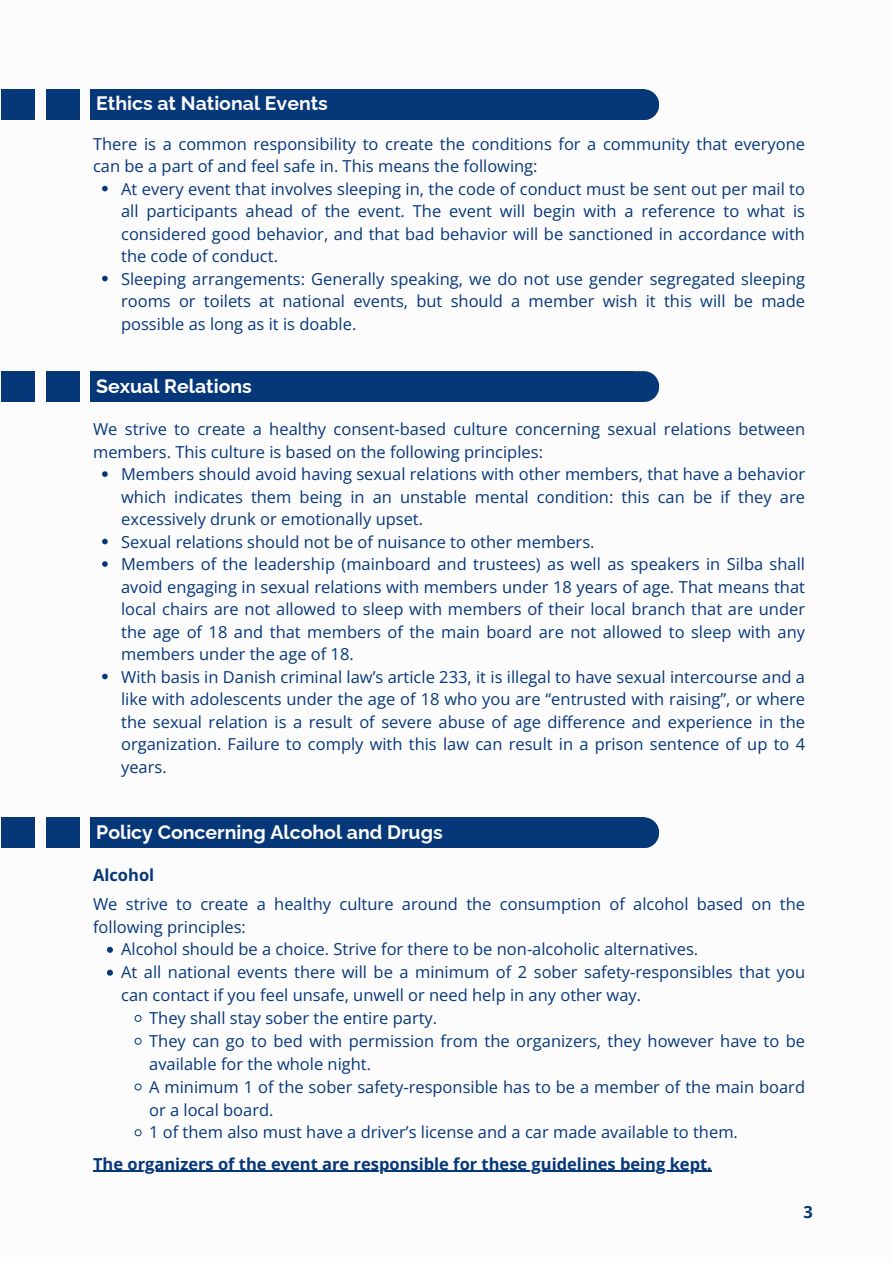
<style>
.page{position:relative;width:893px;height:1264px;background:#fff}
.page>*{position:absolute;margin:0;border:0;box-sizing:border-box;transform-origin:0 0}
.t1{font:700 19.5px "Raleway";color:#fff}
.t2{font:700 19.5px "Raleway";color:#fdfcfd}
.t3{font:16.5px/22.5px "Open Sans";color:#053779}
.t4{font:700 16.5px "Open Sans";color:#053779}
</style>
<div class="page">
<div style="left:1px;top:89px;width:34px;height:31px;background:#053779"></div>
<div style="left:46px;top:89px;width:33px;height:31px;background:#053779"></div>
<svg style="left:644px;top:89px;width:15px;height:31px"></svg>
<div style="left:90px;top:89px;width:554px;height:31px;background:#053779"></div>
<div style="left:1px;top:371px;width:34px;height:31px;background:#053779"></div>
<div style="left:46px;top:371px;width:33px;height:31px;background:#053779"></div>
<svg style="left:634px;top:371px;width:25px;height:31px"></svg>
<div style="left:90px;top:371px;width:544px;height:31px;background:#053779"></div>
<svg style="left:102px;top:186px;width:6px;height:5px"></svg>
<svg style="left:102px;top:276px;width:6px;height:5px"></svg>
<svg style="left:102px;top:471px;width:6px;height:6px"></svg>
<svg style="left:102px;top:538px;width:6px;height:6px"></svg>
<svg style="left:102px;top:561px;width:6px;height:6px"></svg>
<svg style="left:102px;top:673px;width:6px;height:6px"></svg>
<div style="left:1px;top:817px;width:34px;height:31px;background:#053779"></div>
<div style="left:46px;top:817px;width:33px;height:31px;background:#053779"></div>
<svg style="left:644px;top:817px;width:15px;height:31px"></svg>
<div style="left:90px;top:817px;width:554px;height:31px;background:#053779"></div>
<svg style="left:107px;top:946px;width:6px;height:6px"></svg>
<svg style="left:107px;top:969px;width:6px;height:6px"></svg>
<svg style="left:135px;top:1015px;width:6px;height:6px"></svg>
<svg style="left:135px;top:1037px;width:6px;height:7px"></svg>
<svg style="left:135px;top:1083px;width:6px;height:7px"></svg>
<svg style="left:135px;top:1129px;width:6px;height:7px"></svg>
<hr style="left:93px;top:1170px;width:619px;height:2px;background:#053779">
<p class="t2" style="left:96px;top:92px;width:233px">Ethics at National Events</p>
<p class="t3" style="left:93px;top:132px;width:713px">There is a common responsibility to create the conditions for a community that everyone can be a part of and feel safe in. This means the following:</p>
<p class="t3" style="left:121px;top:177px;width:685px;text-align:justify">At every event that involves sleeping in, the code of conduct must be sent out per mail to all participants ahead of the event. The event will begin with a reference to what is considered good behavior, and that bad behavior will be sanctioned in accordance with the code of conduct.</p>
<p class="t3" style="left:121px;top:267px;width:685px;text-align:justify">Sleeping arrangements: Generally speaking, we do not use gender segregated sleeping rooms or toilets at national events, but should a member wish it this will be made possible as long as it is doable.</p>
<p class="t1" style="left:96px;top:375px;width:157px">Sexual Relations</p>
<p class="t3" style="left:93px;top:417px;width:713px">We strive to create a healthy consent-based culture concerning sexual relations between members. This culture is based on the following principles:</p>
<p class="t3" style="left:121px;top:462px;width:685px;text-align:justify">Members should avoid having sexual relations with other members, that have a behavior which indicates them being in an unstable mental condition: this can be if they are excessively drunk or emotionally upset.</p>
<p class="t3" style="left:121px;top:530px;width:475px">Sexual relations should not be of nuisance to other members.</p>
<p class="t3" style="left:121px;top:552px;width:685px;text-align:justify">Members of the leadership (mainboard and trustees) as well as speakers in Silba shall avoid engaging in sexual relations with members under 18 years of age. That means that local chairs are not allowed to sleep with members of their local branch that are under the age of 18 and that members of the main board are not allowed to sleep with any members under the age of 18.</p>
<p class="t3" style="left:121px;top:665px;width:685px;text-align:justify">With basis in Danish criminal law’s article 233, it is illegal to have sexual intercourse and a like with adolescents under the age of 18 who you are “entrusted with raising”, or where the sexual relation is a result of severe abuse of age difference and experience in the organization. Failure to comply with this law can result in a prison sentence of up to 4 years.</p>
<p class="t1" style="left:96px;top:821px;width:348px">Policy Concerning Alcohol and Drugs</p>
<p class="t4" style="left:93px;top:863px;width:63px">Alcohol</p>
<p class="t3" style="left:93px;top:891px;width:713px">We strive to create a healthy culture around the consumption of alcohol based on the following principles:</p>
<p class="t3" style="left:121px;top:937px;width:578px">Alcohol should be a choice. Strive for there to be non-alcoholic alternatives.</p>
<p class="t3" style="left:121px;top:960px;width:685px">At all national events there will be a minimum of 2 sober safety-responsibles that you can contact if you feel unsafe, unwell or need help in any other way.</p>
<p class="t3" style="left:149px;top:1006px;width:289px">They shall stay sober the entire party.</p>
<p class="t3" style="left:149px;top:1029px;width:657px">They can go to bed with permission from the organizers, they however have to be available for the whole night.</p>
<p class="t3" style="left:149px;top:1074px;width:657px">A minimum 1 of the sober safety-responsible has to be a member of the main board or a local board.</p>
<p class="t3" style="left:149px;top:1120px;width:590px">1 of them also must have a driver’s license and a car made available to them.</p>
<p class="t4" style="left:93px;top:1151px;width:620px">The organizers of the event are responsible for these guidelines being kept.</p>
<p class="t4" style="left:803px;top:1199px;width:11px">3</p>
</div>
